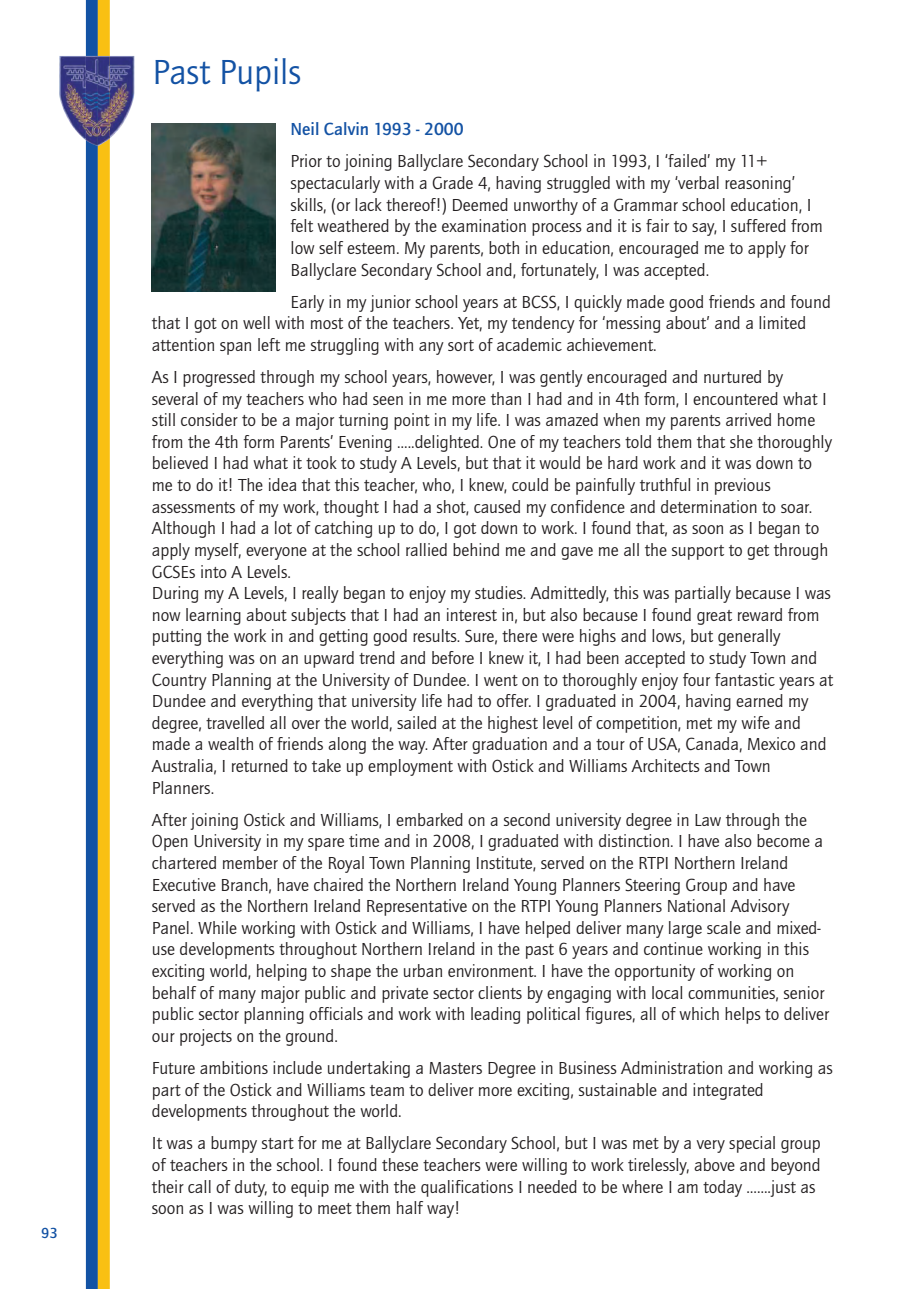
<style>
.page{position:relative;width:919px;height:1289px;background:#fff}
.page>*{position:absolute;margin:0;border:0;box-sizing:border-box;transform-origin:0 0}
.t1{font:36px "Quay Itc T";color:#1352a4}
.t2{font:18px/21.6px "Quay Itc T";color:#231f20}
.t3{font:700 18px "Quay Itc T";color:#1352a4}
.t4{font:700 15px "Quay Itc T";color:#1352a4}
</style>
<div class="page">
<div style="left:86px;top:0;width:12px;height:1288px;background:#1352a4"></div>
<div style="left:98px;top:0;width:12px;height:1288px;background:#f9c013"></div>
<img style="left:110px;top:56px;width:24px;height:82px">
<img style="left:59px;top:56px;width:27px;height:84px">
<img style="left:86px;top:56px;width:24px;height:90px">
<img style="left:151px;top:123px;width:124px;height:168px">
<p class="t4" style="left:41px;top:1223px;width:18px">93</p>
<h1 class="t1" style="left:152px;top:51px;width:150px">Past Pupils</h1>
<p class="t3" style="left:290px;top:119px;width:174px">Neil Calvin 1993 - 2000</p>
<p class="t2" style="left:290px;top:150px;width:534px">Prior to joining Ballyclare Secondary School in 1993, I ‘failed’ my 11+ spectacularly with a Grade 4, having struggled with my ‘verbal reasoning’ skills, (or lack thereof!) Deemed unworthy of a Grammar school education, I felt weathered by the examination process and it is fair to say, I suffered from low self esteem. My parents, both in education, encouraged me to apply for Ballyclare Secondary School and, fortunately, I was accepted.</p>
<p class="t2" style="left:152px;top:290px;width:680px;text-indent:139px">Early in my junior school years at BCSS, I quickly made good friends and found that I got on well with most of the teachers. Yet, my tendency for ‘messing about’ and a limited attention span left me struggling with any sort of academic achievement.</p>
<p class="t2" style="left:152px;top:366px;width:682px">As I progressed through my school years, however, I was gently encouraged and nurtured by several of my teachers who had seen in me more than I had and in 4th form, I encountered what I still consider to be a major turning point in my life. I was amazed when my parents arrived home from the 4th form Parents’ Evening …..delighted. One of my teachers told them that she thoroughly believed I had what it took to study A Levels, but that it would be hard work and it was down to me to do it! The idea that this teacher, who, I knew, could be painfully truthful in previous assessments of my work, thought I had a shot, caused my confidence and determination to soar.<br>Although I had a lot of catching up to do, I got down to work. I found that, as soon as I began to apply myself, everyone at the school rallied behind me and gave me all the support to get through GCSEs into A Levels.<br>During my A Levels, I really began to enjoy my studies. Admittedly, this was partially because I was now learning about subjects that I had an interest in, but also because I found great reward from putting the work in and getting good results. Sure, there were highs and lows, but generally everything was on an upward trend and before I knew it, I had been accepted to study Town and Country Planning at the University of Dundee. I went on to thoroughly enjoy four fantastic years at Dundee and everything that university life had to offer. I graduated in 2004, having earned my degree, travelled all over the world, sailed at the highest level of competition, met my wife and made a wealth of friends along the way. After graduation and a tour of USA, Canada, Mexico and Australia, I returned to take up employment with Ostick and Williams Architects and Town Planners.</p>
<p class="t2" style="left:152px;top:808px;width:678px">After joining Ostick and Williams, I embarked on a second university degree in Law through the Open University in my spare time and in 2008, I graduated with distinction. I have also become a chartered member of the Royal Town Planning Institute, served on the RTPI Northern Ireland Executive Branch, have chaired the Northern Ireland Young Planners Steering Group and have served as the Northern Ireland Representative on the RTPI Young Planners National Advisory Panel. While working with Ostick and Williams, I have helped deliver many large scale and mixed&shy;use developments throughout Northern Ireland in the past 6 years and continue working in this exciting world, helping to shape the urban environment. I have the opportunity of working on behalf of many major public and private sector clients by engaging with local communities, senior public sector planning officials and work with leading political figures, all of which helps to deliver our projects on the ground.</p>
<p class="t2" style="left:152px;top:1056px;width:682px">Future ambitions include undertaking a Masters Degree in Business Administration and working as part of the Ostick and Williams team to deliver more exciting, sustainable and integrated developments throughout the world.</p>
<p class="t2" style="left:152px;top:1132px;width:670px">It was a bumpy start for me at Ballyclare Secondary School, but I was met by a very special group of teachers in the school. I found these teachers were willing to work tirelessly, above and beyond their call of duty, to equip me with the qualifications I needed to be where I am today …….just as soon as I was willing to meet them half way!</p>
</div>
